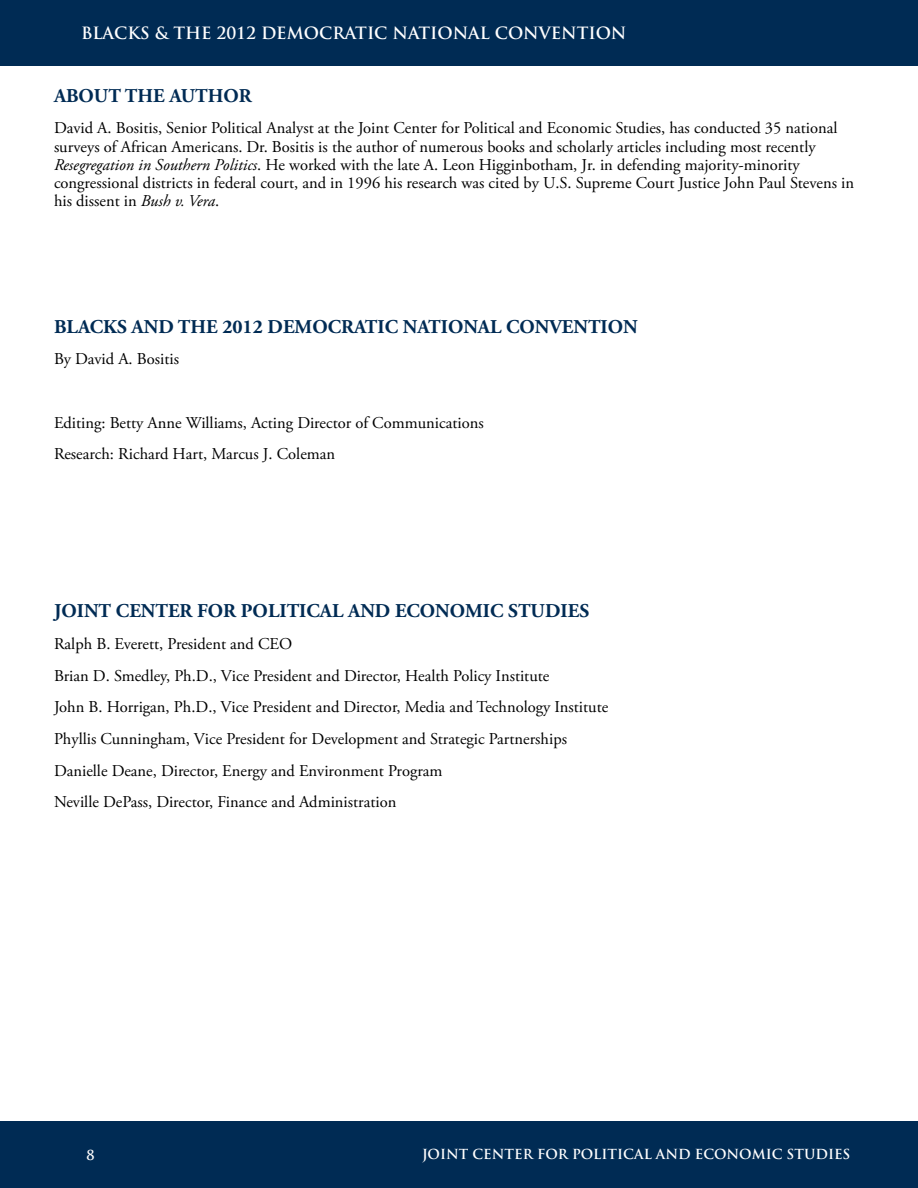
<style>
.page{position:relative;width:918px;height:1188px;background:#fff}
.page>*{position:absolute;margin:0;border:0;box-sizing:border-box;transform-origin:0 0}
.t1{font:700 19.5px "Adobe Garamond Pro";color:#002b54}
.t2{font:16.5px/31.7px "Adobe Garamond Pro";color:#000}
.t3{font:700 16.5px "Trajan Pro";color:#fff}
.t4{font:700 13.5px "Trajan Pro";color:#fff}
.s1{font-style:italic}
</style>
<div class="page">
<div style="left:0;top:1121px;width:918px;height:67px;background:#002b54"></div>
<div style="left:0;top:0;width:918px;height:66px;background:#002b54"></div>
<p class="t3" style="left:81px;top:23px;width:547px">BLACKS &amp; THE 2012 DEMOCRATIC NATIONAL CONVENTION</p>
<p class="t1" style="left:54px;top:84px;width:199px">ABOUT THE AUTHOR</p>
<p class="t2" style="left:54px;top:120px;width:802px;line-height:18.1px">David A. Bositis, Senior Political Analyst at the Joint Center for Political and Economic Studies, has conducted 35 national surveys of African Americans. Dr. Bositis is the author of numerous books and scholarly articles including most recently <span class="s1">Resegregation in Southern Politics</span>. He worked with the late A. Leon Higginbotham, Jr. in defending majority-minority congressional districts in federal court, and in 1996 his research was cited by U.S. Supreme Court Justice John Paul Stevens in his dissent in <span class="s1">Bush v. Vera</span>.</p>
<p class="t1" style="left:54px;top:315px;width:230px">BLACKS AND THE 2012 DEMO</p>
<p class="t1" style="left:328px;top:315px;width:249px">CRATIC NATIONAL CONVENT</p>
<p class="t1" style="left:601px;top:315px;width:23px">ION</p>
<p class="t2" style="left:54px;top:344px;width:127px">By David A. Bositis</p>
<p class="t2" style="left:54px;top:407px;width:431px">Editing: Betty Anne Williams, Acting Director of Communications<br>Research: Richard Hart, Marcus J. Coleman</p>
<p class="t1" style="left:54px;top:600px;width:89px">JOINT CENTE</p>
<p class="t1" style="left:180px;top:600px;width:257px">R FOR POLITICAL AND ECONOM</p>
<p class="t1" style="left:483px;top:600px;width:97px">IC STUDIES</p>
<p class="t2" style="left:54px;top:629px;width:556px">Ralph B. Everett, President and CEO<br>Brian D. Smedley, Ph.D., Vice President and Director, Health Policy Institute<br>John B. Horrigan, Ph.D., Vice President and Director, Media and Technology Institute Phyllis Cunningham, Vice President for Development and Strategic Partnerships Danielle Deane, Director, Energy and Environment Program<br>Neville DePass, Director, Finance and Administration</p>
<p class="t4" style="left:87px;top:1147px;width:10px">8</p>
<p class="t4" style="left:422px;top:1146px;width:430px">JOINT CENTER FOR POLITICAL AND ECONOMIC STUDIES</p>
</div>
